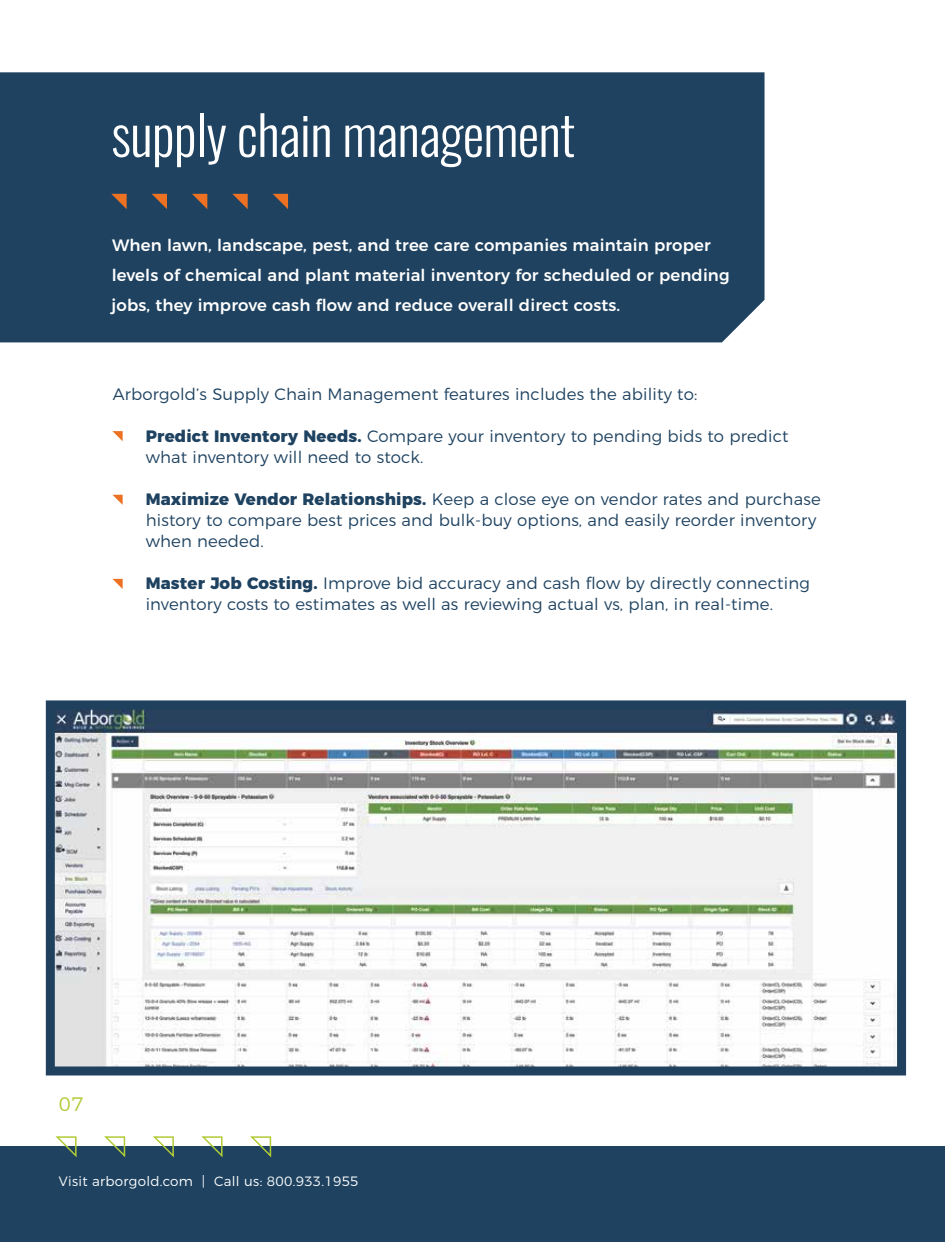
<style>
.page{position:relative;width:945px;height:1242px;background:#fff}
.page>*{position:absolute;margin:0;border:0;box-sizing:border-box;transform-origin:0 0}
.t1{font:300 54px "Oswald";letter-spacing:-.01em;color:#fff}
.t2{font:300 19.5px "Montserrat";color:#b0cb36}
.t3{font:300 16.5px/21px "Montserrat";letter-spacing:.01em;color:#1e4260}
.t4{font:500 16.5px/30px "Montserrat";letter-spacing:.01em;color:#fff}
.t5{font:300 13.5px "Montserrat";letter-spacing:.02em;color:#fff}
.s1{font-weight:800}
</style>
<div class="page">
<div style="left:0;top:1146px;width:945px;height:96px;background:#1e4260"></div>
<svg style="left:55px;top:1136px;width:22px;height:22px"></svg>
<svg style="left:104px;top:1136px;width:22px;height:21px"></svg>
<svg style="left:153px;top:1136px;width:21px;height:22px"></svg>
<svg style="left:201px;top:1136px;width:22px;height:22px"></svg>
<svg style="left:250px;top:1136px;width:22px;height:21px"></svg>
<svg style="left:112px;top:431px;width:11px;height:10px"></svg>
<svg style="left:113px;top:495px;width:10px;height:10px"></svg>
<svg style="left:112px;top:579px;width:11px;height:10px"></svg>
<div style="left:0;top:72px;width:765px;height:270px;background:#1e4260"></div>
<svg style="left:111px;top:194px;width:16px;height:15px"></svg>
<svg style="left:152px;top:194px;width:15px;height:15px"></svg>
<svg style="left:192px;top:194px;width:15px;height:15px"></svg>
<svg style="left:232px;top:194px;width:16px;height:15px"></svg>
<svg style="left:273px;top:194px;width:15px;height:15px"></svg>
<svg style="left:46px;top:700px;width:860px;height:376px"></svg>
<h1 class="t1" style="left:111px;top:99px;width:465px">supply chain management</h1>
<p class="t4" style="left:112px;top:229px;width:620px">When lawn, landscape, pest, and tree care companies maintain proper levels of chemical and plant material inventory for scheduled or pending jobs, they improve cash flow and reduce overall direct costs.</p>
<p class="t3" style="left:113px;top:382px;width:586px">Arborgold’s Supply Chain Management features includes the ability to:</p>
<p class="t3" style="left:146px;top:424px;width:645px"><span class="s1">Predict Inventory Needs.</span> Compare your inventory to pending bids to predict what inventory will need to stock.</p>
<p class="t3" style="left:146px;top:487px;width:677px"><span class="s1">Maximize Vendor Relationships.</span> Keep a close eye on vendor rates and purchase history to compare best prices and bulk-buy options, and easily reorder inventory when needed.</p>
<p class="t3" style="left:146px;top:571px;width:666px"><span class="s1">Master Job Costing.</span> Improve bid accuracy and cash flow by directly connecting inventory costs to estimates as well as reviewing actual vs, plan, in real-time.</p>
<p class="t2" style="left:59px;top:1089px;width:26px">07</p>
<p class="t5" style="left:59px;top:1171px;width:301px">Visit arborgold.com | Call us: 800.933.1955</p>
</div>
